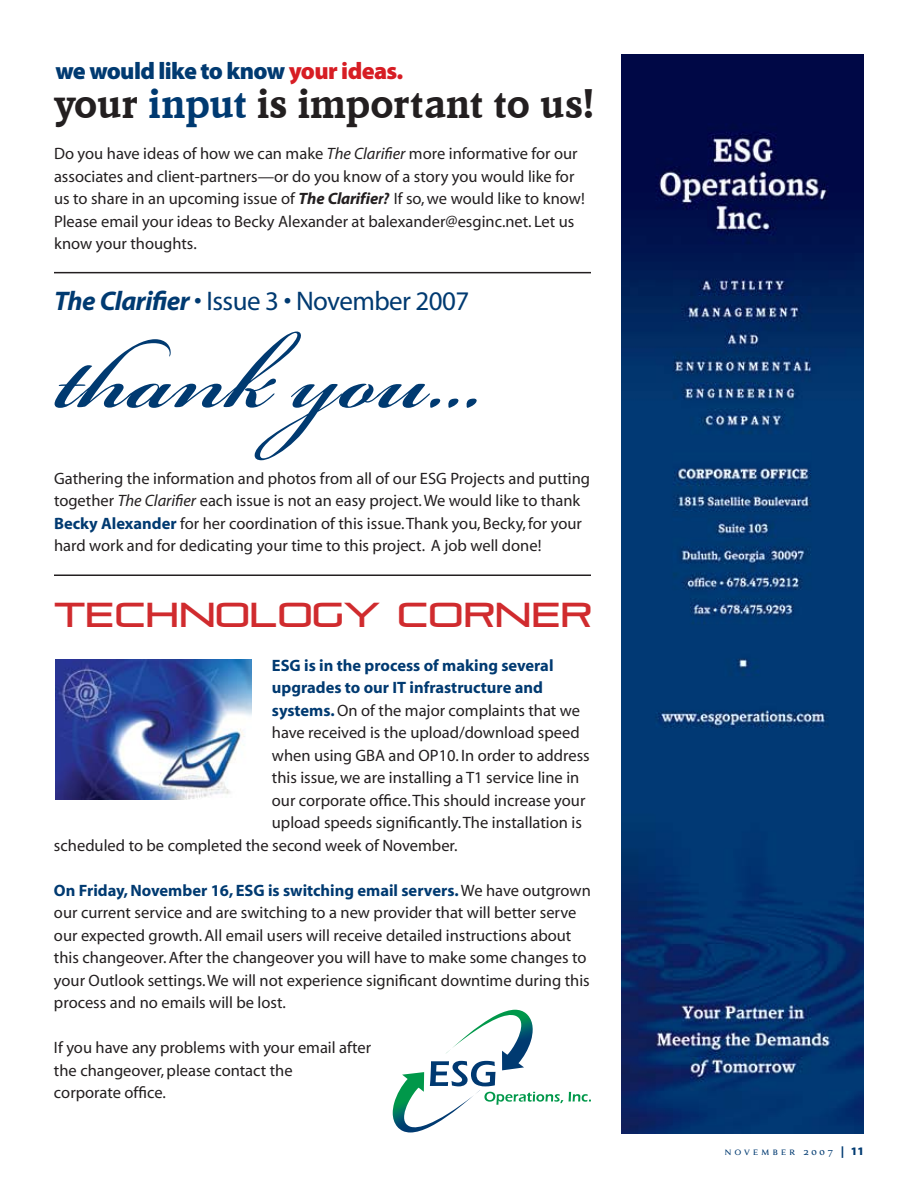
<style>
.page{position:relative;width:918px;height:1188px;background:#fff}
.page>*{position:absolute;margin:0;border:0;box-sizing:border-box;transform-origin:0 0}
.t1{font:600 132px "Bickham Script Pro";color:#003a71}
.t2{font:700 42px "Kandal";color:#231f20}
.t3{font:34.5px "Pirulen";color:#d02b2e}
.t4{font:27px "Myriad";letter-spacing:-.02em;color:#003a71}
.t5{font:900 24px "Myriad Pro";letter-spacing:-.025em;color:#003a71}
.t6{font:16.5px/22.5px "Myriad";color:#231f20}
.t7{font:700 16.5px "Myriad";color:#003a71}
.t8{font:11.55px "Anziano Small Caps";letter-spacing:.18em;color:#003a71}
.s1{color:#d71d24}
.s2{color:#003a71}
.s3{font-style:italic}
.s4{font-family:"Myriad Pro";font-weight:700;font-style:italic}
.s5{font-family:"Myriad Pro";font-weight:700;font-style:italic;font-stretch:condensed}
.s6{font-weight:700;font-style:italic}
.s7{font-family:"Bickham Script MM Alt I 600";font-weight:400}
.s8{font-weight:700;color:#003a71}
.s9{font-family:"Myriad Pro";font-weight:900}
</style>
<div class="page">
<img style="left:621px;top:54px;width:243px;height:1080px">
<svg style="left:393px;top:1010px;width:170px;height:122px"></svg>
<svg style="left:569px;top:1092px;width:22px;height:10px"></svg>
<hr style="left:54px;top:272px;width:537px;height:1px;background:#231f20">
<hr style="left:54px;top:574px;width:537px;height:2px;background:#231f20">
<img style="left:56px;top:659px;width:195px;height:140px">
<h3 class="t5" style="left:56px;top:57px;width:349px">we would like to know <span class="s1">your ideas.</span></h3>
<h2 class="t2" style="left:54px;top:81px;width:541px">your <span class="s2">input</span> is important to us!</h2>
<p class="t6" style="left:54px;top:143px;width:532px">Do you have ideas of how we can make <span class="s3">The Clarifier</span> more informative for our associates and client-partners—or do you know of a story you would like for us to share in an upcoming issue of <span class="s4">The Clarifie</span><span class="s5">r?</span> If so, we would like to know!<br>Please email your ideas to Becky Alexander at balexander@esginc.net. Let us know your thoughts.</p>
<h3 class="t4" style="left:54px;top:288px;width:417px"><span class="s6">The Clarifier</span> • Issue 3 • November 2007</h3>
<h1 class="t1" style="left:56px;top:284px;width:429px">thank <span class="s7">y</span>ou...</h1>
<p class="t6" style="left:54px;top:468px;width:538px">Gathering the information and photos from all of our ESG Projects and putting together <span class="s3">The Clarifier</span> each issue is not an easy project. We would like to thank <span class="s8">Becky Alexander</span> for her coordination of this issue. Thank you, Becky, for your hard work and for dedicating your time to this project. A job well done!</p>
<h3 class="t3" style="left:54px;top:594px;width:540px">TECHNOLOGY CORNER</h3>
<p class="t7" style="left:272px;top:657px;width:283px">ESG is in the process of making several</p>
<p class="t7" style="left:272px;top:679px;width:273px">upgrades to our IT infrastructure and</p>
<p class="t6" style="left:272px;top:700px;width:310px"><span class="s8">systems.</span> On of the major complaints that we</p>
<p class="t6" style="left:272px;top:722px;width:309px">have received is the upload/download speed</p>
<p class="t6" style="left:272px;top:745px;width:319px">when using GBA and OP10. In order to address</p>
<p class="t6" style="left:272px;top:767px;width:309px">this issue, we are installing a T1 service line in</p>
<p class="t6" style="left:272px;top:790px;width:315px">our corporate office. This should increase your</p>
<p class="t6" style="left:272px;top:812px;width:312px">upload speeds significantly. The installation is</p>
<p class="t6" style="left:54px;top:835px;width:405px">scheduled to be completed the second week of November.</p>
<p class="t6" style="left:54px;top:880px;width:538px"><span class="s8">On Friday, November 16, ESG is switching email servers.</span> We have outgrown our current service and are switching to a new provider that will better serve our expected growth. All email users will receive detailed instructions about this changeover. After the changeover you will have to make some changes to your Outlook settings. We will not experience significant downtime during this process and no emails will be lost.</p>
<p class="t6" style="left:54px;top:1037px;width:319px">If you have any problems with your email after the changeover, please contact the<br>corporate office.</p>
<p class="t8" style="left:724px;top:1145px;width:141px">november 2007 <span class="s9">| 11</span></p>
</div>
